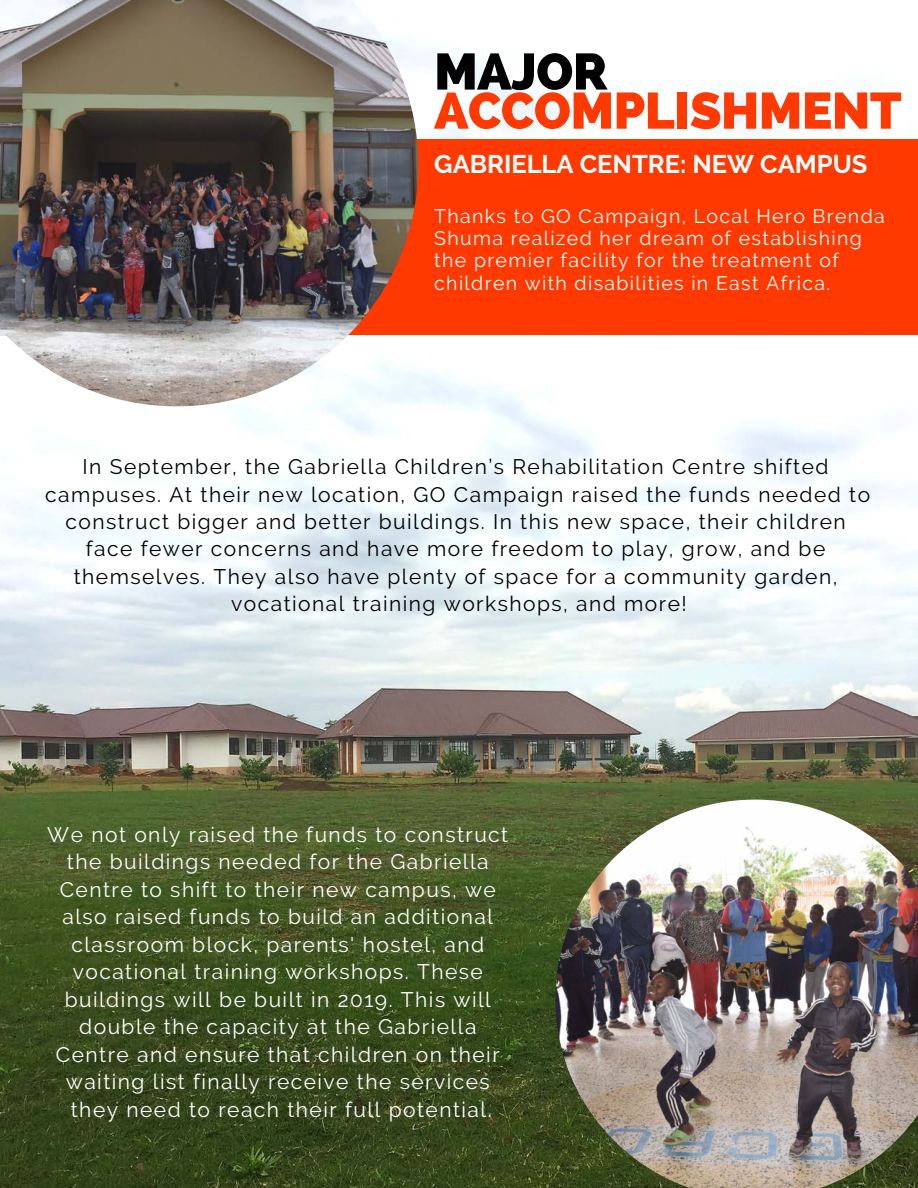
<style>
.page{position:relative;width:918px;height:1188px;background:#fff}
.page>*{position:absolute;margin:0;border:0;box-sizing:border-box;transform-origin:0 0}
.t1{font:800 51px "Raleway";letter-spacing:-.01em;color:#ff3900}
.t2{font:800 51px "Raleway";letter-spacing:-.01em;color:#000}
.t3{font:700 25.5px "Raleway";color:#fff}
.t4{font:21px/27.5px "Raleway";letter-spacing:.07em;color:#fff;text-align:center}
.t5{font:21px/27.5px "Raleway";letter-spacing:.07em;color:#000;text-align:center}
.t6{font:19.5px/22.2px "Raleway";letter-spacing:.07em;color:#fff}
</style>
<div class="page">
<img style="left:418px;top:49px;width:500px;height:287px">
<img style="left:1px;top:371px;width:917px;height:817px">
<div style="left:216px;top:250px;width:702px;height:84px;background:#ff3900"></div>
<div style="left:0;top:139px;width:918px;height:155px;background:#ff3900"></div>
<img style="left:0;top:0;width:418px;height:406px">
<img style="left:555px;top:800px;width:363px;height:388px">
<h1 class="t2" style="left:434px;top:42px;width:175px">MAJOR</h1>
<h1 class="t1" style="left:434px;top:81px;width:469px">ACCOMPLISHMENT</h1>
<p class="t3" style="left:434px;top:150px;width:435px">GABRIELLA CENTRE: NEW CAMPUS</p>
<p class="t6" style="left:434px;top:205px;width:452px">Thanks to GO Campaign, Local Hero Brenda Shuma realized her dream of establishing the premier facility for the treatment of children with disabilities in East Africa.</p>
<p class="t5" style="left:45px;top:453px;width:827px">In September, the Gabriella Children’s Rehabilitation Centre shifted campuses. At their new location, GO Campaign raised the funds needed to construct bigger and better buildings. In this new space, their children face fewer concerns and have more freedom to play, grow, and be themselves. They also have plenty of space for a community garden, vocational training workshops, and more!</p>
<p class="t4" style="left:47px;top:821px;width:462px">We not only raised the funds to construct the buildings needed for the Gabriella Centre to shift to their new campus, we also raised funds to build an additional classroom block, parents' hostel, and vocational training workshops. These buildings will be built in 2019. This will double the capacity at the Gabriella Centre and ensure that children on their waiting list finally receive the services they need to reach their full potential.</p>
</div>
